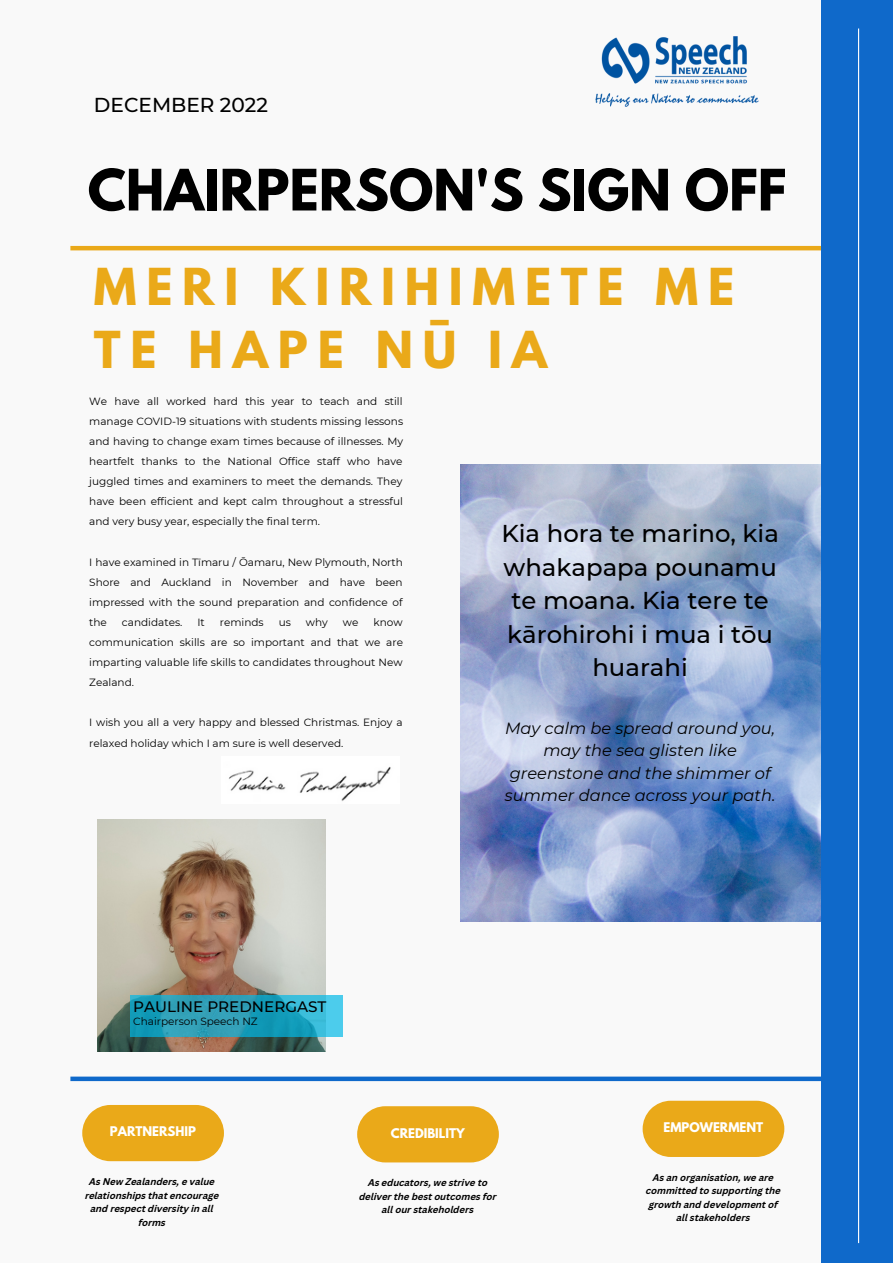
<style>
.page{position:relative;width:893px;height:1264px;background:#fff}
.page>*{position:absolute;margin:0;border:0;box-sizing:border-box;transform-origin:0 0}
.t1{font:700 50.55px "League Spartan";color:#000}
.t2{font:700 45.15px/63px "League Spartan";letter-spacing:.215em;color:#eaa919}
.t3{font:500 24.3px/33.5px "Montserrat";color:#000;text-align:center}
.t4{font:500 20.1px "Montserrat";color:#000}
.t5{font:italic 16.2px/22.4px "Montserrat";color:#000;text-align:center}
.t6{font:500 15.15px "Montserrat";color:#000}
.t7{font:700 11.85px "League Spartan";color:#fff}
.t8{font:10.5px/20.1px "Montserrat";color:#000;text-align:justify}
.t9{font:italic 700 9.45px/13.5px "Canva Sans";color:#000;text-align:center}
</style>
<div class="page">
<div style="left:0;top:0;width:892px;height:1262px;background:#f9f9f9"></div>
<hr style="left:70px;top:246px;width:751px;height:4px;background:#eaa919">
<img style="left:460px;top:465px;width:361px;height:456px">
<div style="left:821px;top:0;width:71px;height:1262px;background:#0f69ca"></div>
<img style="left:98px;top:819px;width:227px;height:232px">
<svg style="left:130px;top:995px;width:213px;height:41px;background:#28a4bf"></svg>
<hr style="left:857px;top:28px;width:2px;height:1214px;background:#fff">
<img style="left:595px;top:36px;width:164px;height:71px">
<svg style="left:82px;top:1105px;width:142px;height:56px;background:#ebaf2c"></svg>
<svg style="left:357px;top:1106px;width:142px;height:56px;background:#ebb02d"></svg>
<svg style="left:642px;top:1100px;width:142px;height:56px;background:#ebb02e"></svg>
<div style="left:70px;top:1076px;width:751px;height:5px;background:#0f69ca"></div>
<img style="left:229px;top:767px;width:162px;height:34px">
<h3 class="t4" style="left:94px;top:92px;width:175px">DECEMBER 2022</h3>
<h1 class="t1" style="left:88px;top:165px;width:700px">CHAIRPERSON'S SIGN OFF</h1>
<h2 class="t2" style="left:94px;top:261px;width:641px">MERI KIRIHIMETE ME<br>TE HAPE NŪ IA</h2>
<p class="t8" style="left:89px;top:391px;width:315px">We have all worked hard this year to teach and still manage COVID-19 situations with students missing lessons and having to change exam times because of illnesses. My heartfelt thanks to the National Office staff who have juggled times and examiners to meet the demands. They have been efficient and kept calm throughout a stressful and very busy year, especially the final term.</p>
<p class="t8" style="left:89px;top:551px;width:315px">I have examined in Tīmaru / Ōamaru, New Plymouth, North Shore and Auckland in November and have been impressed with the sound preparation and confidence of the</p>
<p class="t8" style="left:89px;top:612px;width:315px;text-indent:284px">know communication skills are so important and that we are imparting valuable life skills to candidates throughout New Zealand.</p>
<p class="t8" style="left:89px;top:712px;width:315px">I wish you all a very happy and blessed Christmas. Enjoy a relaxed holiday which I am sure is well deserved.</p>
<p class="t8" style="left:122px;top:612px;width:62px">candidates.</p>
<p class="t8" style="left:197px;top:612px;width:9px">It</p>
<p class="t8" style="left:220px;top:612px;width:45px">reminds</p>
<p class="t8" style="left:279px;top:612px;width:14px">us</p>
<p class="t8" style="left:306px;top:612px;width:24px">why</p>
<p class="t8" style="left:343px;top:612px;width:17px">we</p>
<h3 class="t3" style="left:501px;top:517px;width:279px">Kia hora te marino, kia whakapapa pounamu te moana. Kia tere te kārohirohi i mua i tōu huarahi</h3>
<h3 class="t5" style="left:505px;top:717px;width:272px">May calm be spread around you, may the sea glisten like greenstone and the shimmer of summer dance across your path.</h3>
<h3 class="t6" style="left:133px;top:996px;width:194px">PAULINE PREDNERGAST</h3>
<p class="t8" style="left:133px;top:1011px;width:126px">Chairperson Speech NZ</p>
<p class="t7" style="left:110px;top:1125px;width:88px">PARTNERSHIP</p>
<p class="t7" style="left:391px;top:1126px;width:76px">CREDIBILITY</p>
<p class="t7" style="left:663px;top:1121px;width:101px">EMPOWERMENT</p>
<p class="t9" style="left:85px;top:1175px;width:135px">As New Zealanders, e value relationships that encourage and respect diversity in all forms</p>
<p class="t9" style="left:359px;top:1176px;width:139px">As educators, we strive to deliver the best outcomes for all our stakeholders</p>
<p class="t9" style="left:646px;top:1171px;width:136px">As an organisation, we are committed to supporting the growth and development of all stakeholders</p>
</div>
